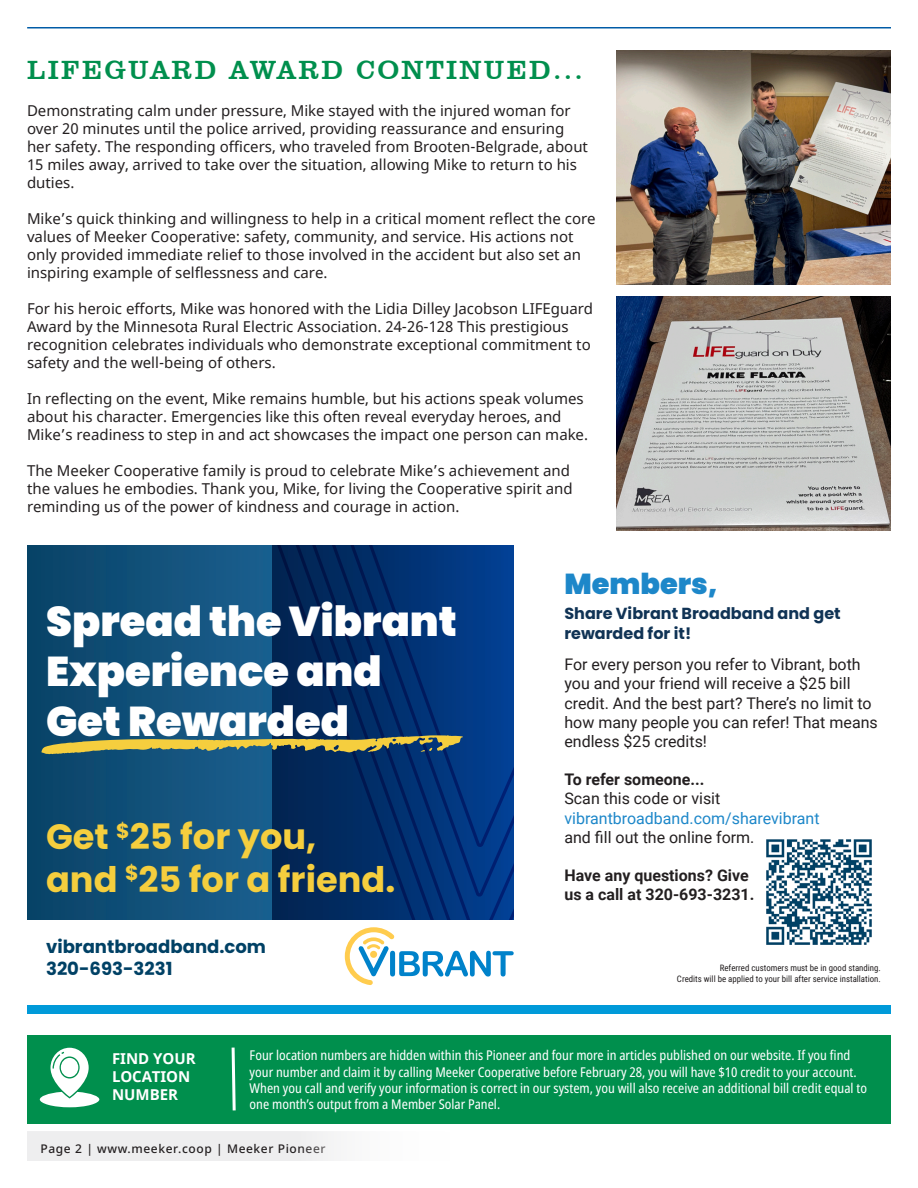
<style>
.page{position:relative;width:918px;height:1188px;background:#fff}
.page>*{position:absolute;margin:0;border:0;box-sizing:border-box;transform-origin:0 0}
.t1{font:900 41.55px/49.9px "Poppins";color:#fff}
.t2{font:700 35.25px/42.3px "Poppins";color:#f5ce3e}
.t3{font:900 28.8px "Poppins";color:#1d87c9}
.Headline_18{font:27px "Clarendon BT";letter-spacing:.08em;color:#008f4d}
.t4{font:700 18px/21.6px "Poppins";color:#004165}
.t5{font:16.05px/19.2px "Roboto";color:#231f20}
.t6{font:700 16.05px/19.2px "Roboto";color:#231f20}
.t7{font:700 16.05px/19.2px "Poppins";color:#103355}
.t8{font:15px/18px "Noto Sans";color:#231f20}
.t9{font:700 15px/18px "Noto Sans";color:#fff}
.t10{font:condensed 13.5px/16.2px "Noto Sans";color:#fff}
.t11{font:500 12px "Noto Sans";letter-spacing:.05em;color:#231f20}
.t12{font:8.85px/10.6px "Roboto Condensed";color:#231f20;text-align:right}
.s1{font-weight:700}
.s2{color:#1d87c9}
</style>
<div class="page">
<div style="left:27px;top:1132px;width:432px;height:29px;background:linear-gradient(to right,#e9e9eb,#fbfbfb)"></div>
<div style="left:27px;top:1035px;width:864px;height:88px;background:#008f4d"></div>
<svg style="left:40px;top:1048px;width:59px;height:59px"></svg>
<div style="left:61px;top:1058px;width:17px;height:19px;background:#fff;border-radius:50%"></div>
<svg style="left:231px;top:1047px;width:5px;height:64px"></svg>
<img style="left:616px;top:50px;width:275px;height:235px">
<img style="left:616px;top:296px;width:275px;height:235px">
<svg style="left:27px;top:546px;width:245px;height:374px;background:#115079"></svg>
<svg style="left:274px;top:546px;width:240px;height:374px;background:#012e6d"></svg>
<svg style="left:275px;top:546px;width:239px;height:301px;background:#012f6e"></svg>
<svg style="left:345px;top:927px;width:169px;height:58px"></svg>
<svg style="left:41px;top:735px;width:422px;height:19px;background:#75805a"></svg>
<img style="left:766px;top:839px;width:106px;height:106px">
<div style="left:27px;top:1005px;width:864px;height:9px;background:#009ad9"></div>
<hr style="left:27px;top:27px;width:864px;height:1px;background:#015ca7">
<p class="Headline_18" style="left:27px;top:53px;width:557px">LIFEGUARD AWARD CONTINUED...</p>
<p class="t8" style="left:27px;top:103px;width:563px">Demonstrating calm under pressure, Mike stayed with the injured woman for over 20 minutes until the police arrived, providing reassurance and ensuring her safety. The responding officers, who traveled from Brooten-Belgrade, about 15 miles away, arrived to take over the situation, allowing Mike to return to his duties.</p>
<p class="t8" style="left:27px;top:211px;width:570px">Mike’s quick thinking and willingness to help in a critical moment reflect the core values of Meeker Cooperative: safety, community, and service. His actions not only provided immediate relief to those involved in the accident but also set an inspiring example of selflessness and care.</p>
<p class="t8" style="left:27px;top:301px;width:568px">For his heroic efforts, Mike was honored with the Lidia Dilley Jacobson LIFEguard Award by the Minnesota Rural Electric Association. 24-26-128 This prestigious recognition celebrates individuals who demonstrate exceptional commitment to safety and the well-being of others.</p>
<p class="t8" style="left:27px;top:391px;width:563px">In reflecting on the event, Mike remains humble, but his actions speak volumes about his character. Emergencies like this often reveal everyday heroes, and<br>Mike’s readiness to step in and act showcases the impact one person can make.</p>
<p class="t8" style="left:27px;top:463px;width:547px">The Meeker Cooperative family is proud to celebrate Mike’s achievement and the values he embodies. Thank you, Mike, for living the Cooperative spirit and reminding us of the power of kindness and courage in action.</p>
<p class="t1" style="left:46px;top:597px;width:412px">Spread the Vibrant<br>Experience and<br>Get Rewarded</p>
<p class="t2" style="left:46px;top:816px;width:351px">Get <sup>$</sup>25 for you, and <sup>$</sup>25 for a friend.</p>
<p class="t4" style="left:46px;top:936px;width:222px">vibrantbroadband.com<br>320-693-3231</p>
<p class="t3" style="left:564px;top:567px;width:155px">Members,</p>
<p class="t7" style="left:564px;top:604px;width:278px">Share Vibrant Broadband and get rewarded for it!</p>
<p class="t5" style="left:564px;top:654px;width:315px">For every person you refer to Vibrant, both you and your friend will receive a $25 bill credit. And the best part? There’s no limit to how many people you can refer! That means endless $25 credits!</p>
<p class="t5" style="left:564px;top:769px;width:257px"><span class="s1">To refer someone...<br></span>Scan this code or visit <span class="s2">vibrantbroadband.com/sharevibrant </span>and fill out the online form.</p>
<p class="t6" style="left:564px;top:865px;width:191px">Have any questions? Give us a call at 320-693-3231.</p>
<p class="t12" style="left:677px;top:962px;width:205px">Referred customers must be in good standing.<br>Credits will be applied to your bill after service installation.</p>
<p class="t9" style="left:112px;top:1050px;width:85px">FIND YOUR</p>
<p class="t9" style="left:112px;top:1068px;width:80px">LOCATION<br>NUMBER</p>
<p class="t10" style="left:250px;top:1048px;width:619px">Four location numbers are hidden within this Pioneer and four more in articles published on our website. If you find your number and claim it by calling Meeker Cooperative before February 28, you will have $10 credit to your account.<br>When you call and verify your information is correct in our system, you will also receive an additional bill credit equal to one month’s output from a Member Solar Panel.</p>
<p class="t11" style="left:40px;top:1140px;width:287px">Page 2 | www.meeker.coop | Meeker Pioneer</p>
</div>
